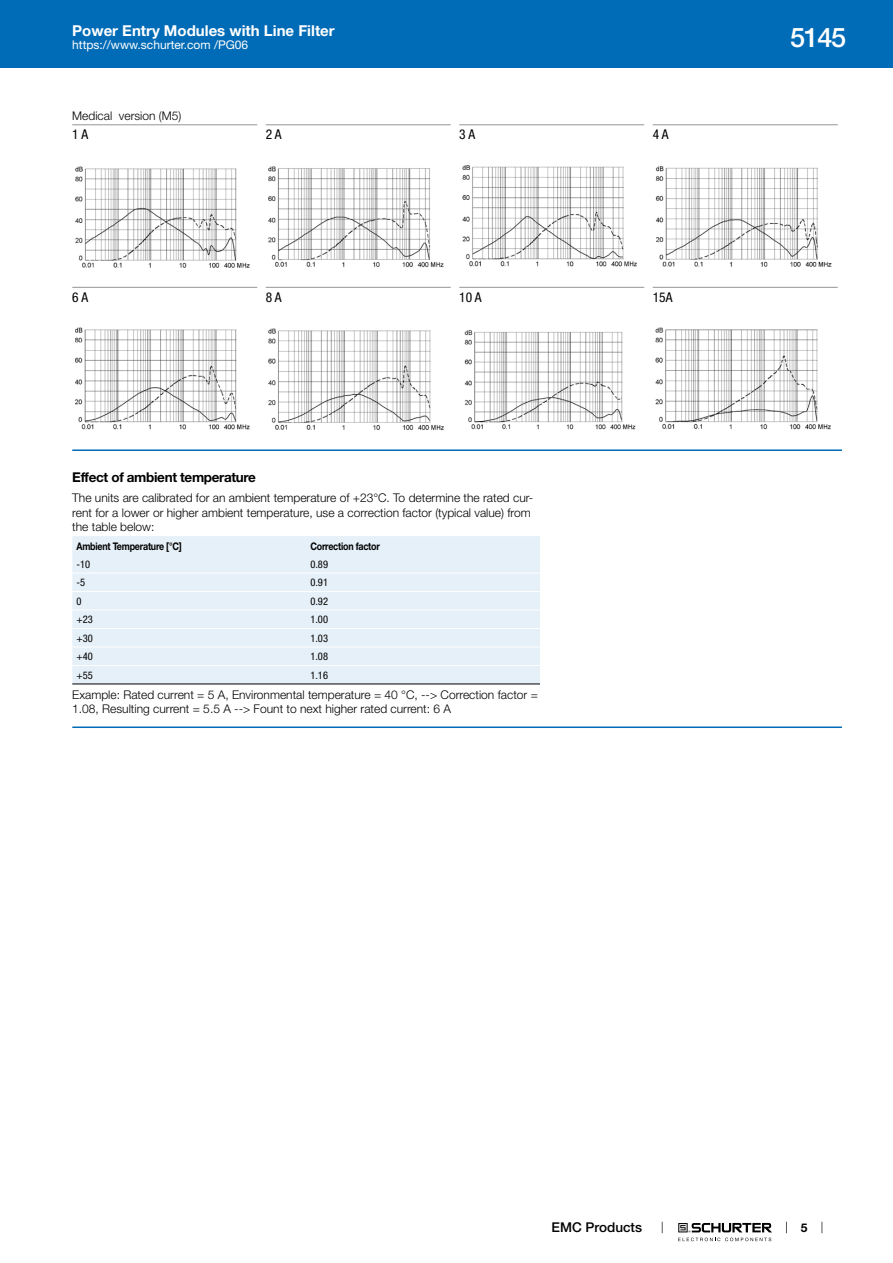
<style>
.page{position:relative;width:893px;height:1263px;background:#fff}
.page>*{position:absolute;margin:0;border:0;box-sizing:border-box;transform-origin:0 0}
.t1{font:500 27px "Helvetica Neue LT";color:#fff}
.t2{font:700 15px "Helvetica Neue LT";color:#fff}
.t3{font:700 13.5px "Helvetica Neue LT";letter-spacing:-.025em;color:#000}
.t4{font:condensed 13.5px "Helvetica Neue LT";color:#000}
.t5{font:500 13.5px "Helvetica Neue LT";color:#000}
.t6{font:300 12px/14.4px "Helvetica Neue LT";color:#000}
.t7{font:12px "Helvetica Neue LT";color:#fff}
.t8{font:700 12px "Helvetica Neue LT";color:#000}
.t9{font:condensed 10.5px "Helvetica Neue LT";color:#000}
.t10{font:700 10.5px "Helvetica Neue LT";letter-spacing:-.025em;color:#000;scale:.85 1}
</style>
<div class="page">
<svg style="left:678px;top:1223px;width:94px;height:18px"></svg>
<div style="left:0;top:0;width:893px;height:68px;background:#006bb6"></div>
<hr style="left:72px;top:124px;width:185px;height:1px;background:#939598">
<img style="left:75px;top:166px;width:175px;height:102px">
<hr style="left:266px;top:124px;width:185px;height:1px;background:#939598">
<img style="left:268px;top:166px;width:176px;height:102px">
<hr style="left:459px;top:124px;width:185px;height:1px;background:#939598">
<img style="left:462px;top:165px;width:175px;height:102px">
<hr style="left:653px;top:124px;width:185px;height:1px;background:#939598">
<img style="left:655px;top:166px;width:176px;height:101px">
<hr style="left:72px;top:287px;width:185px;height:1px;background:#939598">
<img style="left:75px;top:327px;width:175px;height:103px">
<hr style="left:266px;top:287px;width:185px;height:1px;background:#939598">
<img style="left:268px;top:328px;width:176px;height:103px">
<hr style="left:459px;top:287px;width:185px;height:1px;background:#939598">
<img style="left:464px;top:330px;width:172px;height:100px">
<hr style="left:653px;top:287px;width:185px;height:1px;background:#939598">
<img style="left:655px;top:328px;width:176px;height:102px">
<hr style="left:72px;top:449px;width:770px;height:2px;background:#006bb6">
<div style="left:72px;top:536px;width:468px;height:148px;background:#e6f0f8"></div>
<hr style="left:72px;top:573px;width:234px;height:1px;background:#fff">
<hr style="left:306px;top:573px;width:234px;height:1px;background:#fff">
<hr style="left:72px;top:591px;width:234px;height:1px;background:#fff">
<hr style="left:306px;top:591px;width:234px;height:1px;background:#fff">
<hr style="left:72px;top:610px;width:234px;height:1px;background:#fff">
<hr style="left:306px;top:610px;width:234px;height:1px;background:#fff">
<hr style="left:72px;top:628px;width:234px;height:1px;background:#fff">
<hr style="left:306px;top:628px;width:234px;height:1px;background:#fff">
<hr style="left:72px;top:647px;width:234px;height:1px;background:#fff">
<hr style="left:306px;top:647px;width:234px;height:1px;background:#fff">
<hr style="left:72px;top:665px;width:234px;height:1px;background:#fff">
<hr style="left:306px;top:665px;width:234px;height:1px;background:#fff">
<hr style="left:72px;top:684px;width:234px;height:1px;background:#000">
<hr style="left:306px;top:684px;width:234px;height:1px;background:#000">
<hr style="left:72px;top:726px;width:770px;height:2px;background:#006bb6">
<p class="t2" style="left:72px;top:21px;width:264px">Power Entry Modules with Line Filter</p>
<p class="t7" style="left:72px;top:38px;width:178px">https://www.schurter.com /PG06</p>
<p class="t6" style="left:72px;top:108px;width:111px">Medical version (M5)</p>
<p class="t4" style="left:72px;top:127px;width:17px">1 A</p>
<p class="t4" style="left:266px;top:127px;width:17px">2 A</p>
<p class="t4" style="left:459px;top:127px;width:17px">3 A</p>
<p class="t4" style="left:653px;top:127px;width:17px">4 A</p>
<p class="t4" style="left:72px;top:289px;width:17px">6 A</p>
<p class="t4" style="left:266px;top:289px;width:17px">8 A</p>
<p class="t4" style="left:459px;top:289px;width:24px">10 A</p>
<p class="t4" style="left:653px;top:289px;width:21px">15A</p>
<p class="t3" style="left:72px;top:469px;width:185px">Effect of ambient temperature</p>
<p class="t6" style="left:72px;top:490px;width:463px">The units are calibrated for an ambient temperature of +23°C. To determine the rated cur&shy;rent for a lower or higher ambient temperature, use a correction factor (typical value) from the table below:</p>
<p class="t10" style="left:77px;top:539px;width:125px">Ambient Temperature [°C]</p>
<p class="t10" style="left:310px;top:539px;width:83px">Correction factor</p>
<p class="t9" style="left:77px;top:558px;width:15px">-10</p>
<p class="t9" style="left:310px;top:558px;width:19px">0.89</p>
<p class="t9" style="left:77px;top:577px;width:10px">-5</p>
<p class="t9" style="left:310px;top:577px;width:19px">0.91</p>
<p class="t9" style="left:77px;top:595px;width:7px">0</p>
<p class="t9" style="left:310px;top:595px;width:19px">0.92</p>
<p class="t9" style="left:77px;top:614px;width:18px">+23</p>
<p class="t9" style="left:310px;top:614px;width:19px">1.00</p>
<p class="t9" style="left:77px;top:632px;width:18px">+30</p>
<p class="t9" style="left:310px;top:632px;width:19px">1.03</p>
<p class="t9" style="left:77px;top:651px;width:18px">+40</p>
<p class="t9" style="left:310px;top:651px;width:19px">1.08</p>
<p class="t9" style="left:77px;top:669px;width:18px">+55</p>
<p class="t9" style="left:310px;top:669px;width:19px">1.16</p>
<p class="t6" style="left:72px;top:687px;width:467px">Example: Rated current = 5 A, Environmental temperature = 40 °C, --&gt; Correction factor =<br>1.08, Resulting current = 5.5 A --&gt; Fount to next higher rated current: 6 A</p>
<h1 class="t1" style="left:790px;top:21px;width:57px">5145</h1>
<p class="t5" style="left:552px;top:1219px;width:92px">EMC Products</p>
<p class="t8" style="left:801px;top:1220px;width:8px">5</p>
</div>
